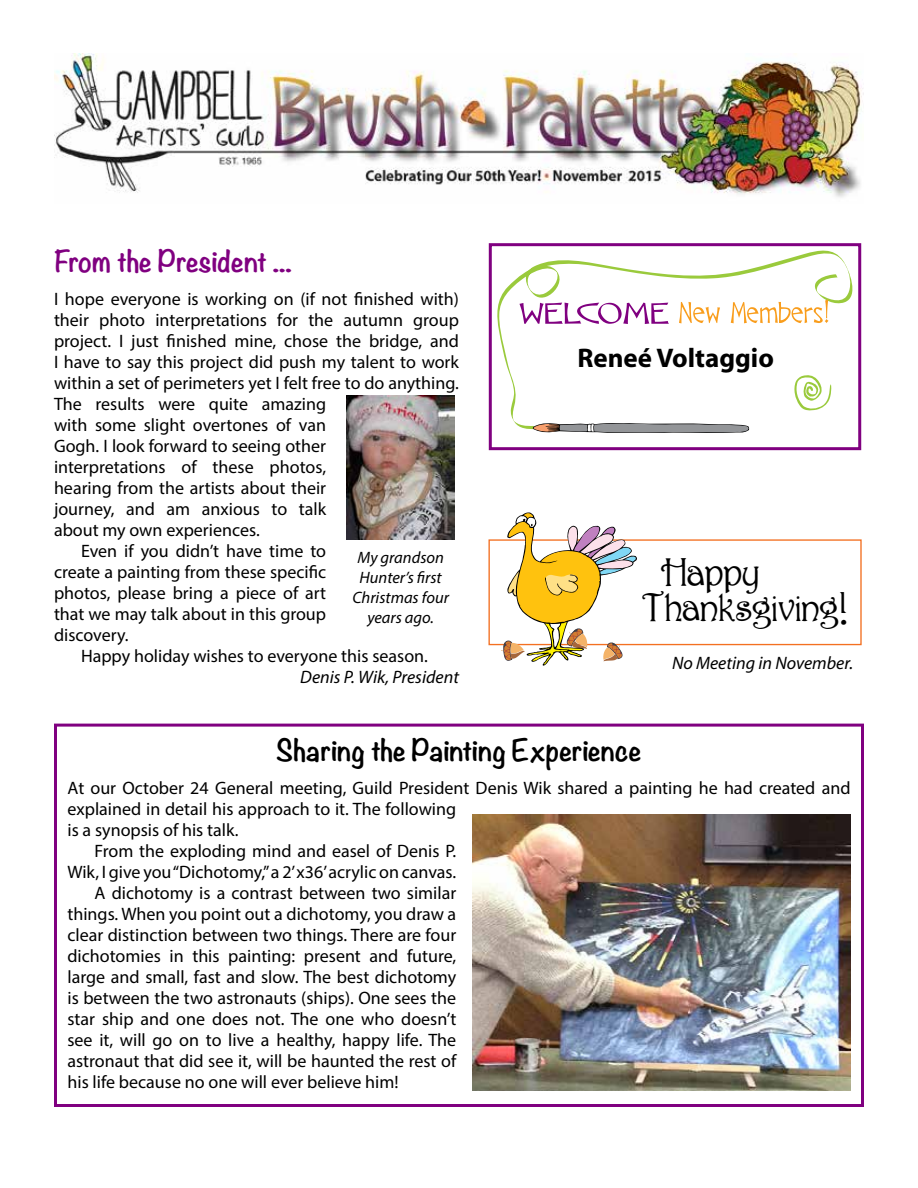
<style>
.page{position:relative;width:918px;height:1188px;background:#fff}
.page>*{position:absolute;margin:0;border:0;box-sizing:border-box;transform-origin:0 0}
.t1{font:36px/34.2px "Rossetti";color:#000}
.t2{font:700 27px "Noteworthy";color:#000}
.t3{font:700 27px "Noteworthy";color:#800080}
.t4{font:700 27px "Myriad";color:#000}
.t5{font:18px "Myriad Pro";color:#000}
.t6{font:italic 18px "Myriad Pro";color:#000}
.t7{font:italic 18px "Myriad";color:#000}
.t8{font:italic 16.5px/19.8px "Myriad Pro";color:#000;text-align:center}
</style>
<div class="page">
<img style="left:54px;top:54px;width:810px;height:144px">
<img style="left:472px;top:814px;width:378px;height:277px">
<div style="left:54px;top:724px;width:810px;height:383px;border:3px solid #800080"></div>
<img style="left:347px;top:395px;width:108px;height:144px">
<div style="left:489px;top:243px;width:372px;height:207px;border:3px solid #800080"></div>
<svg style="left:497px;top:247px;width:363px;height:182px"></svg>
<svg style="left:679px;top:302px;width:41px;height:21px"></svg>
<svg style="left:731px;top:299px;width:98px;height:24px"></svg>
<svg style="left:519px;top:303px;width:150px;height:21px"></svg>
<svg style="left:533px;top:422px;width:216px;height:11px"></svg>
<div style="left:488px;top:539px;width:374px;height:106px;border:1px solid #f37021"></div>
<svg style="left:501px;top:512px;width:137px;height:154px"></svg>
<h2 class="t3" style="left:54px;top:237px;width:240px">From the President ...</h2>
<p class="t5" style="left:54px;top:288px;width:407px">I hope everyone is working on (if not finished with)</p>
<p class="t5" style="left:54px;top:309px;width:407px">their photo interpretations for the autumn group</p>
<p class="t5" style="left:54px;top:330px;width:406px">project. I just finished mine, chose the bridge, and</p>
<p class="t5" style="left:54px;top:351px;width:407px">I have to say this project did push my talent to work</p>
<p class="t5" style="left:54px;top:372px;width:406px">within a set of perimeters yet I felt free to do anything.</p>
<p class="t5" style="left:54px;top:393px;width:274px">The results were quite amazing</p>
<p class="t5" style="left:54px;top:414px;width:274px">with some slight overtones of van</p>
<p class="t5" style="left:54px;top:435px;width:274px">Gogh. I look forward to seeing other</p>
<p class="t5" style="left:54px;top:456px;width:274px">interpretations of these photos,</p>
<p class="t5" style="left:54px;top:477px;width:274px">hearing from the artists about their</p>
<p class="t5" style="left:54px;top:498px;width:274px">journey, and am anxious to talk</p>
<p class="t5" style="left:54px;top:519px;width:207px">about my own experiences.</p>
<p class="t5" style="left:81px;top:540px;width:247px">Even if you didn’t have time to</p>
<p class="t5" style="left:54px;top:561px;width:274px">create a painting from these specific</p>
<p class="t5" style="left:54px;top:582px;width:274px">photos, please bring a piece of art</p>
<p class="t5" style="left:54px;top:603px;width:274px">that we may talk about in this group</p>
<p class="t5" style="left:54px;top:624px;width:76px">discovery.</p>
<p class="t5" style="left:81px;top:645px;width:348px">Happy holiday wishes to everyone this season.</p>
<p class="t6" style="left:300px;top:666px;width:160px">Denis P. Wik, President</p>
<p class="t8" style="left:352px;top:547px;width:98px">My grandson<br>Hunter’s first<br>Christmas four years ago.</p>
<h2 class="t4" style="left:578px;top:344px;width:198px">Reneé Voltaggio</h2>
<h1 class="t1" style="left:642px;top:555px;width:207px;text-indent:19px">Happy<br>Thanksgiving!</h1>
<p class="t7" style="left:672px;top:654px;width:183px">No Meeting in November.</p>
<h2 class="t2" style="left:276px;top:726px;width:367px">Sharing the Painting Experience</h2>
<p class="t5" style="left:68px;top:777px;width:785px">At our October 24 General meeting, Guild President Denis Wik shared a painting he had created and</p>
<p class="t5" style="left:68px;top:798px;width:390px">explained in detail his approach to it. The following</p>
<p class="t5" style="left:68px;top:819px;width:173px">is a synopsis of his talk.</p>
<p class="t5" style="left:94px;top:840px;width:363px">From the exploding mind and easel of Denis P.</p>
<p class="t5" style="left:68px;top:861px;width:390px">Wik, I give you “Dichotomy,” a 2’ x36’ acrylic on canvas.</p>
<p class="t5" style="left:94px;top:882px;width:363px">A dichotomy is a contrast between two similar</p>
<p class="t5" style="left:68px;top:903px;width:390px">things. When you point out a dichotomy, you draw a</p>
<p class="t5" style="left:68px;top:924px;width:390px">clear distinction between two things. There are four</p>
<p class="t5" style="left:68px;top:945px;width:390px">dichotomies in this painting: present and future,</p>
<p class="t5" style="left:68px;top:966px;width:390px">large and small, fast and slow. The best dichotomy</p>
<p class="t5" style="left:68px;top:987px;width:390px">is between the two astronauts (ships). One sees the</p>
<p class="t5" style="left:68px;top:1008px;width:390px">star ship and one does not. The one who doesn’t</p>
<p class="t5" style="left:68px;top:1029px;width:390px">see it, will go on to live a healthy, happy life. The</p>
<p class="t5" style="left:68px;top:1050px;width:390px">astronaut that did see it, will be haunted the rest of</p>
<p class="t5" style="left:68px;top:1071px;width:333px">his life because no one will ever believe him!</p>
</div>
